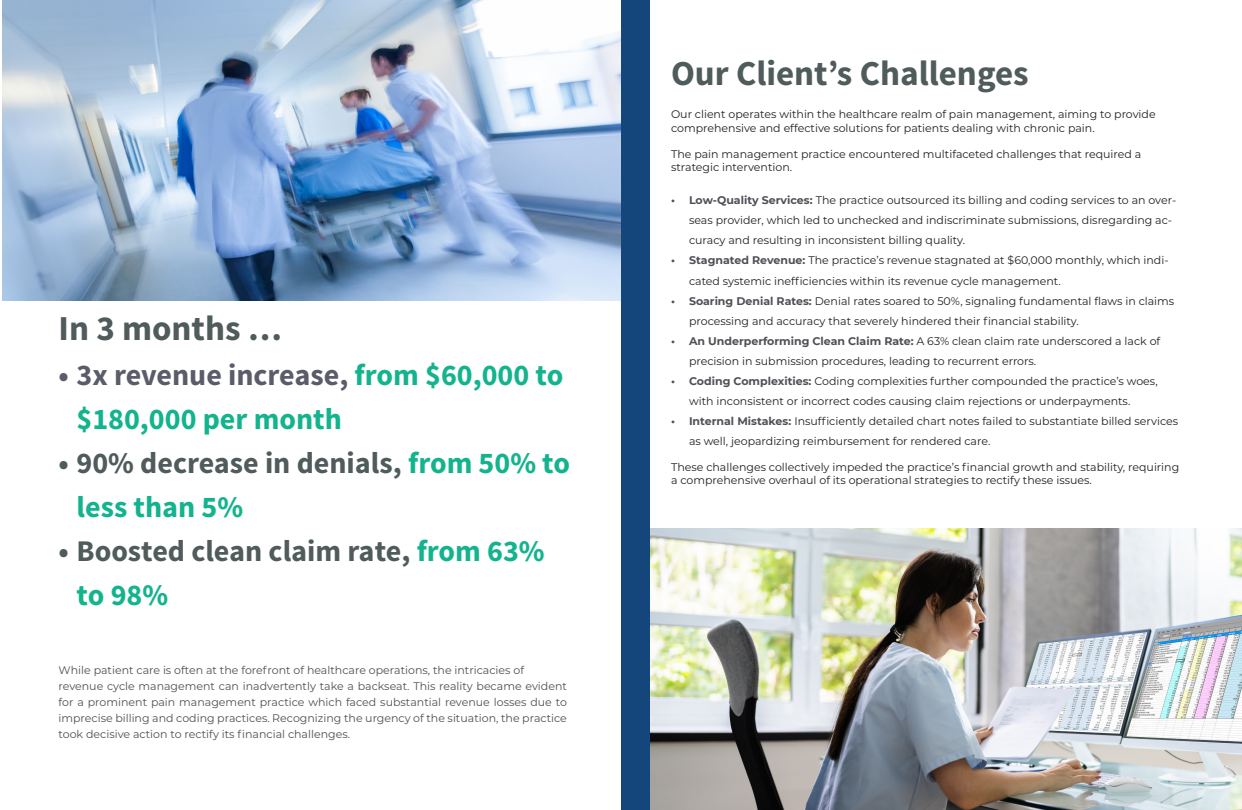
<style>
.page{position:relative;width:1242px;height:810px;background:#fff}
.page>*{position:absolute;margin:0;border:0;box-sizing:border-box;transform-origin:0 0}
.t1{font:700 35px "Source Sans Pro";color:#505b5b}
.t2{font:700 30px/44px "Source Sans Pro";color:#505b5b}
.t3{font:700 30px/44px "Source Sans Pro";color:#13b48d}
.t4{font:11px/20px "Montserrat";color:#231f20}
.t5{font:11px/16px "Montserrat";color:#504f55}
.s1{color:#5a5d69}
.s2{color:#13b48d}
.s3{font-weight:700;color:#504f55}
</style>
<div class="page">
<div style="left:621px;top:0;width:28px;height:809px;background:#14457b"></div>
<img style="left:3px;top:0;width:618px;height:300px">
<img style="left:650px;top:528px;width:591px;height:281px">
<h1 class="t1" style="left:59px;top:306px;width:225px">In 3 months …</h1>
<h2 class="t3" style="left:77px;top:353px;width:488px;text-indent:-18px"><span class="s1">• 3x revenue increase,</span> from $60,000 to $180,000 per month</h2>
<h2 class="t2" style="left:77px;top:441px;width:495px;text-indent:-18px">• 90% decrease in denials, <span class="s2">from 50% to less than 5%</span></h2>
<h2 class="t2" style="left:77px;top:529px;width:469px;text-indent:-18px">• Boosted clean claim rate, <span class="s2">from 63% to 98%</span></h2>
<p class="t5" style="left:59px;top:661px;width:510px">While patient care is often at the forefront of healthcare operations, the intricacies of revenue cycle management can inadvertently take a backseat. This reality became evident for a prominent pain management practice which faced substantial revenue losses due to imprecise billing and coding practices. Recognizing the urgency of the situation, the practice took decisive action to rectify its financial challenges.</p>
<h1 class="t1" style="left:671px;top:51px;width:359px">Our Client’s Challenges</h1>
<p class="t4" style="left:670px;top:107px;width:486px;line-height:13.2px">Our client operates within the healthcare realm of pain management, aiming to provide comprehensive and effective solutions for patients dealing with chronic pain.</p>
<p class="t4" style="left:670px;top:147px;width:471px;line-height:13.2px">The pain management practice encountered multifaceted challenges that required a strategic intervention.</p>
<p class="t4" style="left:688px;top:190px;width:488px;text-indent:-18px"><span class="s3">• Low-Quality Services:</span> The practice outsourced its billing and coding services to an over&shy;seas provider, which led to unchecked and indiscriminate submissions, disregarding ac&shy;curacy and resulting in inconsistent billing quality.</p>
<p class="t4" style="left:688px;top:250px;width:481px;text-indent:-18px"><span class="s3">• Stagnated Revenue:</span> The practice’s revenue stagnated at $60,000 monthly, which indi&shy;cated systemic inefficiencies within its revenue cycle management.</p>
<p class="t4" style="left:688px;top:290px;width:486px;text-indent:-18px"><span class="s3">• Soaring Denial Rates:</span> Denial rates soared to 50%, signaling fundamental flaws in claims processing and accuracy that severely hindered their financial stability.</p>
<p class="t4" style="left:688px;top:330px;width:472px;text-indent:-18px"><span class="s3">• An Underperforming Clean Claim Rate:</span> A 63% clean claim rate underscored a lack of precision in submission procedures, leading to recurrent errors.</p>
<p class="t4" style="left:688px;top:370px;width:470px;text-indent:-18px"><span class="s3">• Coding Complexities:</span> Coding complexities further compounded the practice’s woes, with inconsistent or incorrect codes causing claim rejections or underpayments.</p>
<p class="t4" style="left:688px;top:410px;width:490px;text-indent:-18px"><span class="s3">• Internal Mistakes:</span> Insufficiently detailed chart notes failed to substantiate billed services as well, jeopardizing reimbursement for rendered care.</p>
<p class="t4" style="left:670px;top:460px;width:509px;line-height:13.2px">These challenges collectively impeded the practice’s financial growth and stability, requiring a comprehensive overhaul of its operational strategies to rectify these issues.</p>
</div>
